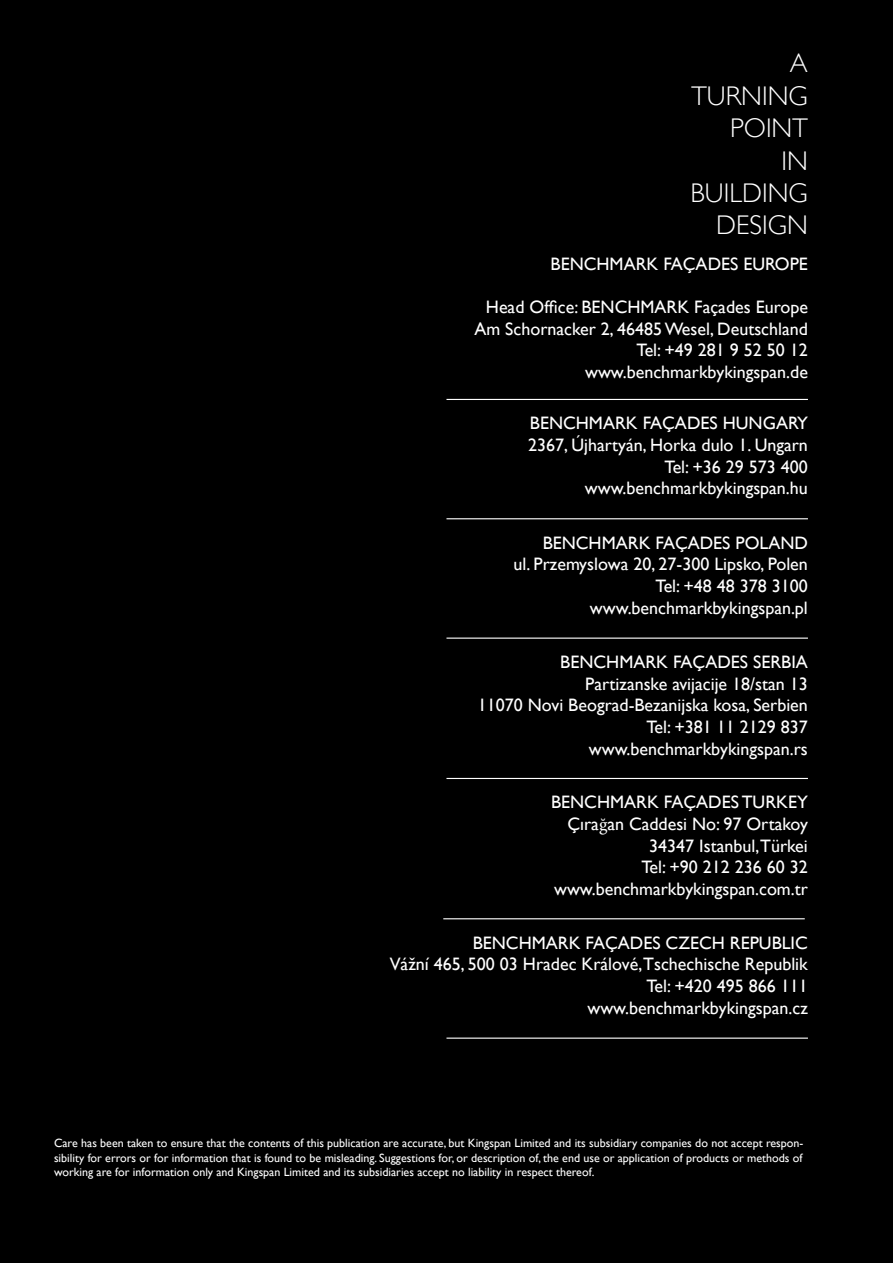
<style>
.page{position:relative;width:893px;height:1263px;background:#000}
.page>*{position:absolute;margin:0;border:0;box-sizing:border-box;transform-origin:0 0}
.t1{font:300 27px/32.4px "Gill Sans";color:#fff;text-align:right}
.t2{font:18px/21.6px "Gill Sans";color:#fff;text-align:right}
.t3{font:12px/14.4px "Gill Sans";color:#fff;text-align:justify}
.s1{font-family:"Minion Pro"}
</style>
<div class="page">
<hr style="left:446px;top:399px;width:362px;height:1px;background:#fff">
<hr style="left:446px;top:518px;width:362px;height:1px;background:#fff">
<hr style="left:446px;top:1037px;width:362px;height:2px;background:#fff">
<hr style="left:446px;top:778px;width:362px;height:1px;background:#fff">
<hr style="left:443px;top:918px;width:362px;height:1px;background:#fff">
<hr style="left:446px;top:637px;width:362px;height:2px;background:#fff">
<h1 class="t1" style="left:691px;top:47px;width:119px">A<br>TURNING<br>POINT<br>IN<br>BUILDING<br>DESIGN</h1>
<p class="t2" style="left:551px;top:253px;width:259px">BENCHMARK FAÇADES EUROPE</p>
<p class="t2" style="left:474px;top:296px;width:335px">Head Office: BENCHMARK Façades Europe Am Schornacker 2, 46485 Wesel, Deutschland Tel: +49 281 9 52 50 12 www.benchmarkbykingspan.de</p>
<p class="t2" style="left:528px;top:413px;width:281px">BENCHMARK FAÇADES HUNGARY<br>2367, Újhartyán, Horka dulo 1. Ungarn<br>Tel: +36 29 573 400 www.benchmarkbykingspan.hu</p>
<p class="t2" style="left:513px;top:532px;width:296px">BENCHMARK FAÇADES POLAND<br>ul. Przemyslowa 20, 27-300 Lipsko, Polen<br>Tel: +48 48 378 3100 www.benchmarkbykingspan.pl</p>
<p class="t2" style="left:478px;top:652px;width:332px">BENCHMARK FAÇADES SERBIA<br>Partizanske avijacije 18/stan 13<br>11070 Novi Beograd-Bezanijska kosa, Serbien<br>Tel: +381 11 2129 837 www.benchmarkbykingspan.rs</p>
<p class="t2" style="left:551px;top:792px;width:258px">BENCHMARK FAÇADES TURKEY<br>Çıra<span class="s1">ğ</span>an Caddesi No: 97 Ortakoy<br>34347 Istanbul,Türkei<br>Tel: +90 212 236 60 32 www.benchmarkbykingspan.com.tr</p>
<p class="t2" style="left:390px;top:932px;width:420px">BENCHMARK FAÇADES CZECH REPUBLIC<br>Vážní 465, 500 03 Hradec Králové,Tschechische Republik Tel: +420 495 866 111<br>www.benchmarkbykingspan.cz</p>
<p class="t3" style="left:54px;top:1136px;width:751px">Care has been taken to ensure that the contents of this publication are accurate, but Kingspan Limited and its subsidiary companies do not accept respon&shy;sibility for errors or for information that is found to be misleading. Suggestions for, or description of, the end use or application of products or methods of working are for information only and Kingspan Limited and its subsidiaries accept no liability in respect thereof.</p>
</div>
